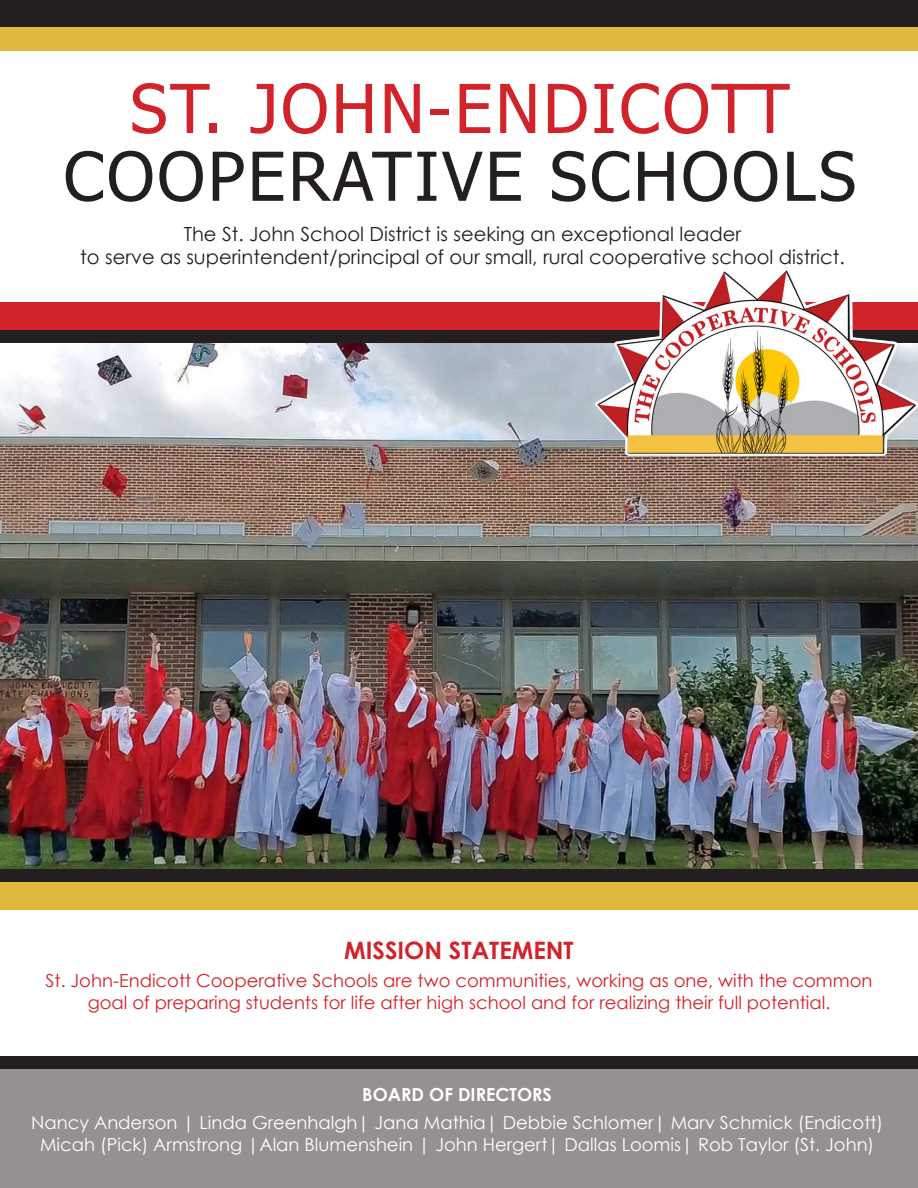
<style>
.page{position:relative;width:918px;height:1188px;background:#fff}
.page>*{position:absolute;margin:0;border:0;box-sizing:border-box;transform-origin:0 0}
.t1{font:67.5px "Tahoma";letter-spacing:.04em;color:#231f20}
.t2{font:67.5px "Tahoma";letter-spacing:.04em;color:#d1232a}
.t3{font:700 24px "Century Gothic";color:#d1232a}
.t4{font:19.5px "Century Gothic";color:#231f20}
.t5{font:18px/21.6px "Century Gothic";color:#d1232a;text-align:center}
.t6{font:18px "Century Gothic";color:#fff}
.t7{font:700 18px "Century Gothic";color:#fff}
</style>
<div class="page">
<div style="left:0;top:843px;width:918px;height:66px;background:#e0b840"></div>
<div style="left:0;top:1069px;width:918px;height:119px;background:#968f93"></div>
<div style="left:0;top:302px;width:918px;height:311px;background:#d1232a"></div>
<div style="left:1px;top:24px;width:917px;height:27px;background:#e0b840"></div>
<img style="left:0;top:343px;width:918px;height:527px">
<div style="left:0;top:870px;width:918px;height:12px;background:#231f20"></div>
<div style="left:0;top:331px;width:918px;height:12px;background:#231f20"></div>
<img style="left:590px;top:267px;width:328px;height:217px">
<div style="left:0;top:1057px;width:918px;height:12px;background:#231f20"></div>
<div style="left:0;top:1px;width:918px;height:26px;background:#231f20"></div>
<p class="t2" style="left:130px;top:63px;width:661px">ST. JOHN-ENDICOTT</p>
<p class="t1" style="left:64px;top:131px;width:794px">COOPERATIVE SCHOOLS</p>
<p class="t4" style="left:184px;top:220px;width:559px">The St. John School District is seeking an exceptional leader</p>
<p class="t4" style="left:80px;top:244px;width:766px">to serve as superintendent/principal of our small, rural cooperative school district.</p>
<p class="t3" style="left:344px;top:932px;width:231px">MISSION STATEMENT</p>
<p class="t5" style="left:46px;top:969px;width:828px">St. John-Endicott Cooperative Schools are two communities, working as one, with the common goal of preparing students for life after high school and for realizing their full potential.</p>
<p class="t7" style="left:362px;top:1081px;width:191px">BOARD OF DIRECTORS</p>
<p class="t6" style="left:31px;top:1110px;width:854px">Nancy Anderson | Linda Greenhalgh| Jana Mathia| Debbie Schlomer| Marv Schmick (Endicott)</p>
<p class="t6" style="left:40px;top:1132px;width:836px">Micah (Pick) Armstrong |Alan Blumenshein | John Hergert| Dallas Loomis| Rob Taylor (St. John)</p>
</div>
